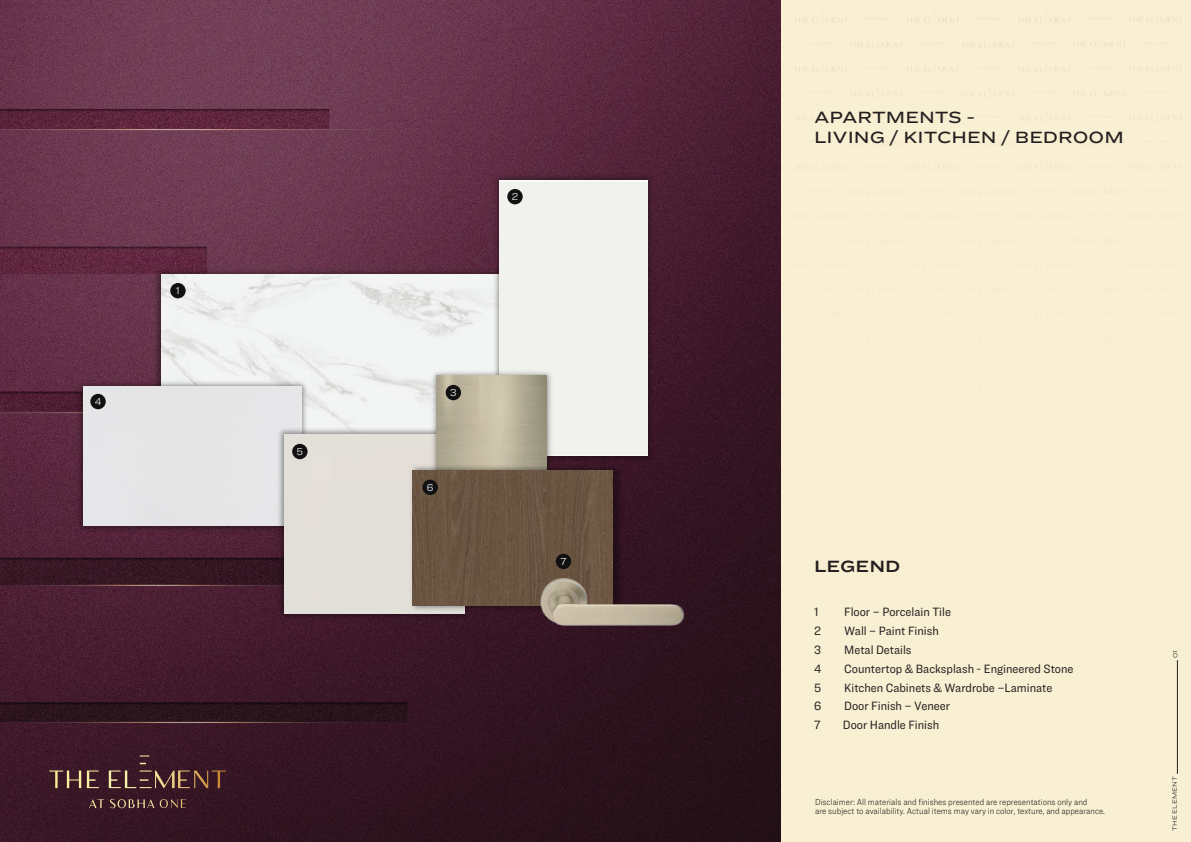
<style>
.page{position:relative;width:1191px;height:842px;background:#fff}
.page>*{position:absolute;margin:0;border:0;box-sizing:border-box;transform-origin:0 0}
.t1{font:500 16.9px/20.3px "Ringside Extra Wide";color:#231f20}
.t2{font:16.9px "Ringside Extra Wide Semi";color:#231f20}
.t3{font:12.5px "Ringside Narrow";color:#231f20}
.t4{font:300 10.3px "Ringside";color:#fff}
.t5{font:100 9px/9px "Ringside Narrow";color:#040503}
.t6{font:300 6.3px "Ringside Extra Wide";color:#231f20}
</style>
<div class="page">
<img style="left:0;top:0;width:782px;height:842px">
<div style="left:782px;top:0;width:409px;height:842px;background:#f9efd2"></div>
<hr style="left:1177px;top:660px;width:1px;height:114px;background:#231f20">
<svg style="left:49px;top:755px;width:177px;height:53px;background:#4a292f"></svg>
<img style="left:150px;top:265px;width:340px;height:112px">
<img style="left:161px;top:274px;width:329px;height:151px">
<img style="left:74px;top:377px;width:237px;height:158px">
<div style="left:83px;top:386px;width:218px;height:140px;background:#e6e6e7"></div>
<img style="left:275px;top:425px;width:199px;height:198px">
<div style="left:284px;top:434px;width:144px;height:180px;background:#e2dfd8"></div>
<img style="left:490px;top:170px;width:166px;height:296px">
<div style="left:499px;top:181px;width:148px;height:274px;background:#f1f2ed"></div>
<img style="left:428px;top:367px;width:127px;height:94px">
<img style="left:437px;top:376px;width:110px;height:85px">
<img style="left:408px;top:461px;width:218px;height:153px">
<img style="left:413px;top:470px;width:199px;height:135px">
<img style="left:506px;top:494px;width:213px;height:213px">
<div style="left:170px;top:283px;width:16px;height:15px;background:#131212;border-radius:50%"></div>
<div style="left:507px;top:189px;width:16px;height:15px;background:#131212;border-radius:50%"></div>
<div style="left:445px;top:385px;width:16px;height:15px;background:#131212;border-radius:50%"></div>
<div style="left:90px;top:394px;width:16px;height:15px;background:#131212;border-radius:50%"></div>
<div style="left:292px;top:444px;width:15px;height:15px;background:#131212;border-radius:50%"></div>
<div style="left:422px;top:480px;width:16px;height:15px;background:#131212;border-radius:50%"></div>
<div style="left:556px;top:554px;width:15px;height:15px;background:#131212;border-radius:50%"></div>
<p class="t4" style="left:95px;top:394px;width:8px">4</p>
<p class="t4" style="left:176px;top:283px;width:6px">1</p>
<p class="t4" style="left:296px;top:444px;width:8px">5</p>
<p class="t4" style="left:512px;top:189px;width:8px">2</p>
<p class="t4" style="left:450px;top:385px;width:8px">3</p>
<p class="t4" style="left:427px;top:480px;width:8px">6</p>
<p class="t4" style="left:560px;top:554px;width:7px">7</p>
<h1 class="t1" style="left:814px;top:106px;width:311px">APARTMENTS -<br>LIVING / KITCHEN / BEDROOM</h1>
<h1 class="t2" style="left:814px;top:553px;width:88px">LEGEND</h1>
<p class="t3" style="left:814px;top:603px;width:6px">1</p>
<p class="t3" style="left:844px;top:603px;width:108px">Floor – Porcelain Tile</p>
<p class="t3" style="left:814px;top:622px;width:8px">2</p>
<p class="t3" style="left:844px;top:622px;width:96px">Wall – Paint Finish</p>
<p class="t3" style="left:814px;top:641px;width:9px">3</p>
<p class="t3" style="left:844px;top:641px;width:69px">Metal Details</p>
<p class="t3" style="left:814px;top:660px;width:9px">4</p>
<p class="t3" style="left:844px;top:660px;width:231px">Countertop &amp; Backsplash - Engineered Stone</p>
<p class="t3" style="left:814px;top:679px;width:9px">5</p>
<p class="t3" style="left:844px;top:679px;width:210px">Kitchen Cabinets &amp; Wardrobe –Laminate</p>
<p class="t3" style="left:814px;top:697px;width:9px">6</p>
<p class="t3" style="left:844px;top:697px;width:107px">Door Finish – Veneer</p>
<p class="t3" style="left:814px;top:716px;width:8px">7</p>
<p class="t3" style="left:843px;top:716px;width:98px">Door Handle Finish</p>
<p class="t5" style="left:815px;top:797px;width:291px">Disclaimer: All materials and finishes presented are representations only and<br>are subject to availability. Actual items may vary in color, texture, and appearance.</p>
<p class="t6" style="left:1170px;top:658px;width:10px;rotate:-90deg">01</p>
<p class="t6" style="left:1170px;top:831px;width:56px;rotate:-90deg">THE ELEMENT</p>
</div>
